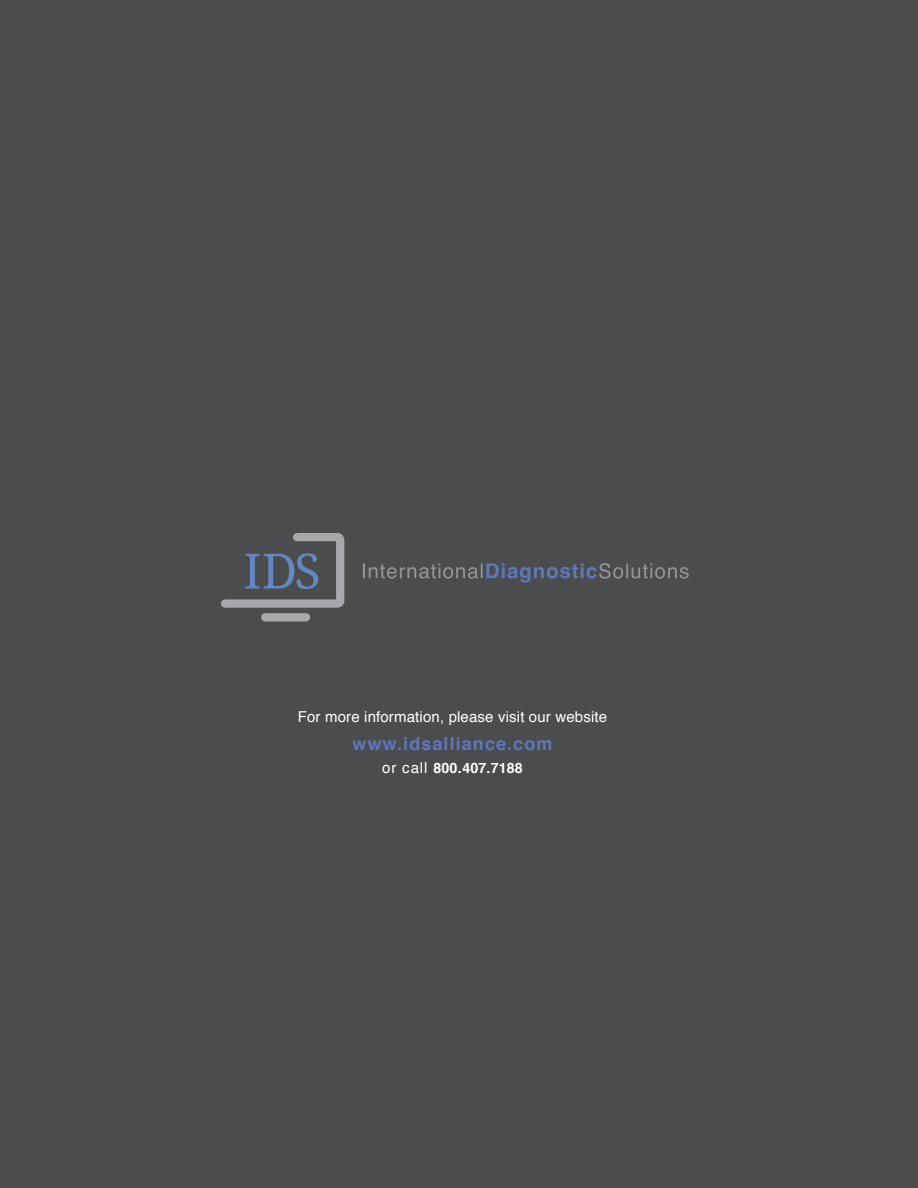
<style>
.page{position:relative;width:918px;height:1188px;background:#4b4c4d}
.page>*{position:absolute;margin:0;border:0;box-sizing:border-box;transform-origin:0 0}
.t1{font:700 18px "Helvetica";letter-spacing:.06em;color:#5d77bb}
.t2{font:15px "Helvetica";letter-spacing:.01em;color:#fff}
.t3{font:700 14.25px "Helvetica";letter-spacing:.01em;color:#fff}
.s1{font-weight:400;font-size:15px}
</style>
<div class="page">
<svg style="left:363px;top:563px;width:326px;height:20px"></svg>
<div style="left:265px;top:613px;width:41px;height:8px;background:#a8a9ad"></div>
<svg style="left:221px;top:533px;width:124px;height:75px"></svg>
<p class="t2" style="left:298px;top:705px;width:311px">For more information, please visit our website</p>
<p class="t1" style="left:353px;top:729px;width:201px">www.idsalliance.com</p>
<p class="t3" style="left:382px;top:756px;width:142px"><span class="s1">or call</span> 800.407.7188</p>
</div>
